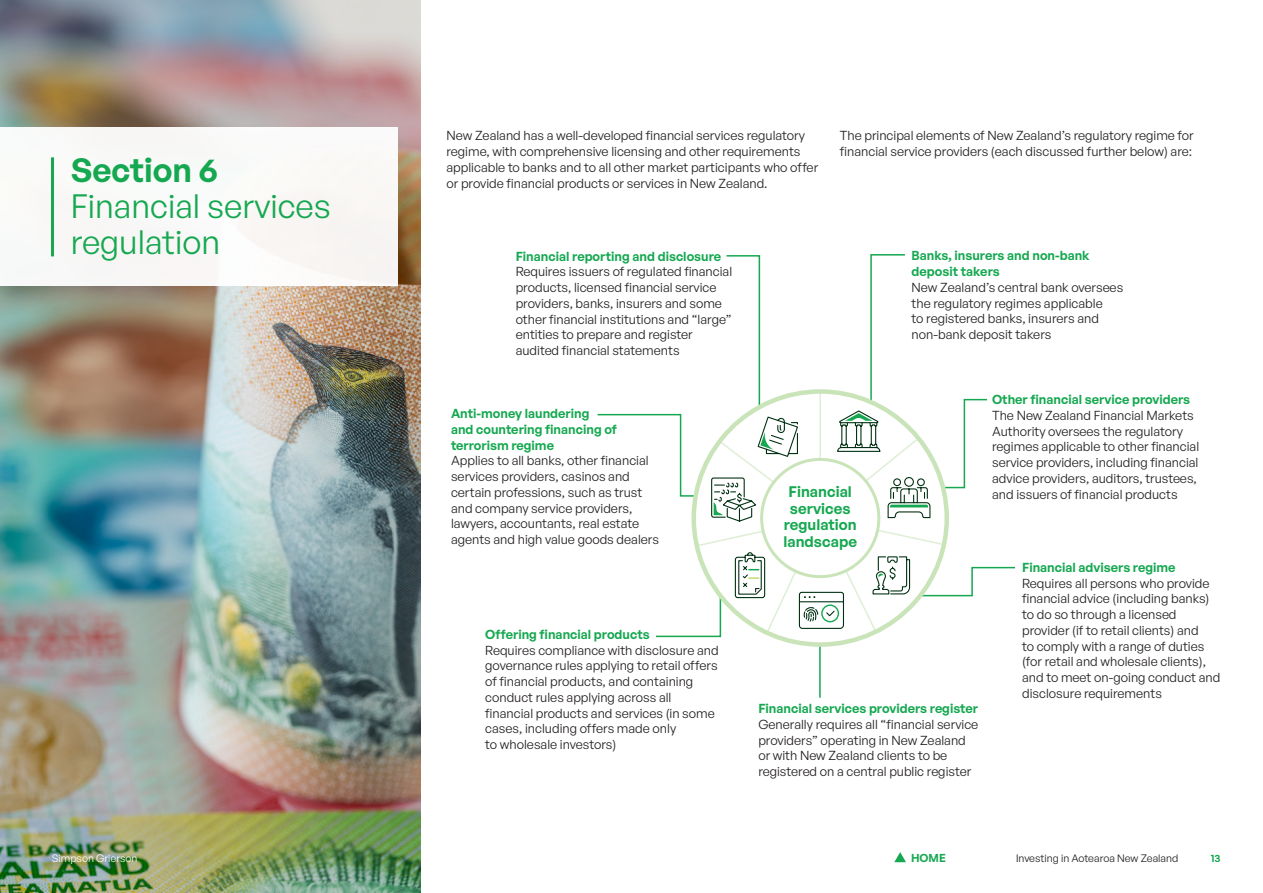
<style>
.page{position:relative;width:1263px;height:893px;background:#fff}
.page>*{position:absolute;margin:0;border:0;box-sizing:border-box;transform-origin:0 0}
.Section_Sub-titles{font:33px/36px "General Sans";color:#15a850}
.Section_Titles{font:600 33px "General Sans";color:#15a850}
.Body_Title_Case_Heading{font:600 15px/16.5px "General Sans";color:#15a850;text-align:center}
.Body_Copy{font:12.75px/15.8px "General Sans";color:#231f20}
.Body_Titles_-_Green{font:600 12.75px/15.8px "General Sans";color:#15a850}
.t1{font:600 11.25px "General Sans";color:#15a850}
.t2{font:10.5px "General Sans";color:#231f20}
.Main_body_copy{font:10.5px "General Sans";color:#fff}
.t3{font:600 10.5px "General Sans";color:#15a850}
</style>
<div class="page">
<img style="left:0;top:0;width:421px;height:893px">
<div style="left:0;top:128px;width:398px;height:158px;background:#f9f8f7"></div>
<hr style="left:51px;top:157px;width:3px;height:99px;background:#15a850">
<hr style="left:819px;top:644px;width:2px;height:54px;background:#15a850">
<svg style="left:774px;top:638px;width:93px;height:11px"></svg>
<svg style="left:597px;top:254px;width:419px;height:384px"></svg>
<svg style="left:894px;top:852px;width:12px;height:10px"></svg>
<p class="Section_Titles" style="left:71px;top:149px;width:149px">Section 6</p>
<p class="Section_Sub-titles" style="left:71px;top:187px;width:262px">Financial services regulation</p>
<p class="Body_Copy" style="left:446px;top:128px;width:373px">New Zealand has a well-developed financial services regulatory regime, with comprehensive licensing and other requirements applicable to banks and to all other market participants who offer or provide financial products or services in New Zealand.</p>
<p class="Body_Copy" style="left:840px;top:128px;width:355px">The principal elements of New Zealand’s regulatory regime for financial service providers (each discussed further below) are:</p>
<p class="Body_Titles_-_Green" style="left:516px;top:248px;width:207px">Financial reporting and disclosure</p>
<p class="Body_Copy" style="left:516px;top:264px;width:218px">Requires issuers of regulated financial products, licensed financial service providers, banks, insurers and some other financial institutions and “large” entities to prepare and register audited financial statements</p>
<p class="Body_Titles_-_Green" style="left:451px;top:405px;width:167px">Anti-money laundering<br>and countering financing of terrorism regime</p>
<p class="Body_Copy" style="left:451px;top:453px;width:209px">Applies to all banks, other financial services providers, casinos and certain professions, such as trust and company service providers, lawyers, accountants, real estate agents and high value goods dealers</p>
<p class="Body_Titles_-_Green" style="left:485px;top:626px;width:166px">Offering financial products</p>
<p class="Body_Copy" style="left:485px;top:642px;width:235px">Requires compliance with disclosure and governance rules applying to retail offers of financial products, and containing conduct rules applying across all financial products and services (in some cases, including offers made only<br>to wholesale investors)</p>
<p class="Body_Title_Case_Heading" style="left:783px;top:483px;width:75px">Financial services regulation landscape</p>
<p class="Body_Titles_-_Green" style="left:912px;top:248px;width:180px">Banks, insurers and non-bank deposit takers</p>
<p class="Body_Copy" style="left:912px;top:279px;width:213px">New Zealand’s central bank oversees the regulatory regimes applicable<br>to registered banks, insurers and non- bank deposit takers</p>
<p class="Body_Titles_-_Green" style="left:992px;top:391px;width:200px">Other financial service providers</p>
<p class="Body_Copy" style="left:992px;top:407px;width:209px">The New Zealand Financial Markets Authority oversees the regulatory regimes applicable to other financial service providers, including financial advice providers, auditors, trustees, and issuers of financial products</p>
<p class="Body_Titles_-_Green" style="left:1022px;top:559px;width:155px">Financial advisers regime</p>
<p class="Body_Copy" style="left:1022px;top:575px;width:200px">Requires all persons who provide financial advice (including banks) to do so through a licensed provider (if to retail clients) and<br>to comply with a range of duties (for retail and wholesale clients), and to meet on-going conduct and disclosure requirements</p>
<p class="Body_Titles_-_Green" style="left:758px;top:700px;width:221px">Financial services providers register</p>
<p class="Body_Copy" style="left:758px;top:716px;width:221px">Generally requires all “financial service providers” operating in New Zealand or with New Zealand clients to be registered on a central public register</p>
<p class="Main_body_copy" style="left:52px;top:852px;width:87px">Simpson Grierson</p>
<p class="t1" style="left:911px;top:851px;width:36px">HOME</p>
<p class="t2" style="left:1016px;top:852px;width:164px">Investing in Aotearoa New Zealand</p>
<p class="t3" style="left:1211px;top:852px;width:11px">13</p>
</div>
